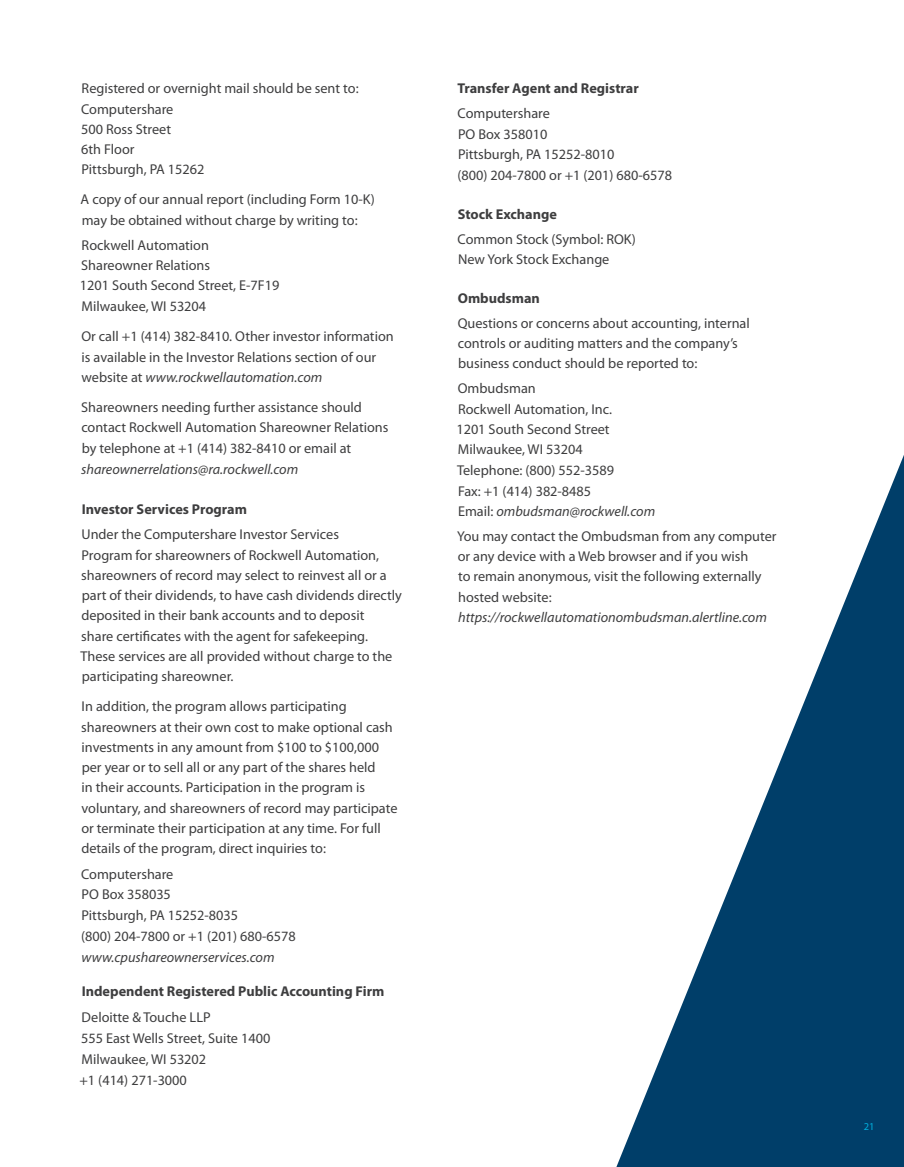
<style>
.page{position:relative;width:904px;height:1167px;background:#fff}
.page>*{position:absolute;margin:0;border:0;box-sizing:border-box;transform-origin:0 0}
.t1{font:14.25px/20.2px "Myriad Pro";color:#3e3e3f}
.t2{font:italic 14.25px "Myriad Pro";color:#3e3e3f}
.t3{font:700 14.25px "Myriad Pro";color:#3e3e3f}
.t4{font:10.5px "Myriad Pro";color:#00aedc}
.s1{font-style:italic}
</style>
<div class="page">
<svg style="left:616px;top:455px;width:288px;height:711px"></svg>
<p class="t1" style="left:81px;top:78px;width:279px">Registered or overnight mail should be sent to:<br>Computershare<br>500 Ross Street<br>6th Floor<br>Pittsburgh, PA 15262</p>
<p class="t1" style="left:81px;top:190px;width:296px">A copy of our annual report (including Form 10-K) may be obtained without charge by writing to:</p>
<p class="t1" style="left:80px;top:235px;width:201px">Rockwell Automation<br>Shareowner Relations<br>1201 South Second Street, E-7F19<br>Milwaukee, WI 53204</p>
<p class="t1" style="left:81px;top:326px;width:314px">Or call +1 (414) 382-8410. Other investor information is available in the Investor Relations section of our website at <span class="s1">www.rockwellautomation.com</span></p>
<p class="t1" style="left:81px;top:397px;width:309px;line-height:20.7px">Shareowners needing further assistance should contact Rockwell Automation Shareowner Relations by telephone at +1 (414) 382-8410 or email at</p>
<p class="t2" style="left:81px;top:461px;width:219px">shareownerrelations@ra.rockwell.com</p>
<p class="t3" style="left:82px;top:500px;width:167px">Investor Services Program</p>
<p class="t1" style="left:81px;top:524px;width:323px">Under the Computershare Investor Services<br>Program for shareowners of Rockwell Automation, shareowners of record may select to reinvest all or a part of their dividends, to have cash dividends directly deposited in their bank accounts and to deposit<br>share certificates with the agent for safekeeping.<br>These services are all provided without charge to the participating shareowner.</p>
<p class="t1" style="left:81px;top:696px;width:318px">In addition, the program allows participating shareowners at their own cost to make optional cash investments in any amount from $100 to $100,000 per year or to sell all or any part of the shares held<br>in their accounts. Participation in the program is voluntary, and shareowners of record may participate or terminate their participation at any time. For full details of the program, direct inquiries to:</p>
<p class="t1" style="left:81px;top:864px;width:216px">Computershare<br>PO Box 358035<br>Pittsburgh, PA 15252-8035<br>(800) 204-7800 or +1 (201) 680-6578</p>
<p class="t2" style="left:81px;top:948px;width:195px">www.cpushareownerservices.com</p>
<p class="t3" style="left:82px;top:983px;width:304px">Independent Registered Public Accounting Firm</p>
<p class="t1" style="left:79px;top:1006px;width:192px;line-height:21px">Deloitte &amp; Touche LLP<br>555 East Wells Street, Suite 1400<br>Milwaukee, WI 53202<br>+1 (414) 271-3000</p>
<p class="t3" style="left:457px;top:80px;width:183px">Transfer Agent and Registrar</p>
<p class="t1" style="left:457px;top:104px;width:216px">Computershare<br>PO Box 358010<br>Pittsburgh, PA 15252-8010<br>(800) 204-7800 or +1 (201) 680-6578</p>
<p class="t3" style="left:458px;top:206px;width:101px">Stock Exchange</p>
<p class="t1" style="left:457px;top:229px;width:180px">Common Stock (Symbol: ROK)<br>New York Stock Exchange</p>
<p class="t3" style="left:458px;top:290px;width:84px">Ombudsman</p>
<p class="t1" style="left:458px;top:313px;width:294px">Questions or concerns about accounting, internal controls or auditing matters and the company’s business conduct should be reported to:</p>
<p class="t1" style="left:456px;top:378px;width:200px">Ombudsman<br>Rockwell Automation, Inc.<br>1201 South Second Street<br>Milwaukee, WI 53204<br>Telephone: (800) 552-3589<br>Fax: +1 (414) 382-8485<br>Email: <span class="s1">ombudsman@rockwell.com</span></p>
<p class="t1" style="left:457px;top:526px;width:321px">You may contact the Ombudsman from any computer or any device with a Web browser and if you wish<br>to remain anonymous, visit the following externally hosted website:</p>
<p class="t2" style="left:458px;top:609px;width:310px">https://rockwellautomationombudsman.alertline.com</p>
<p class="t4" style="left:864px;top:1120px;width:12px">21</p>
</div>
